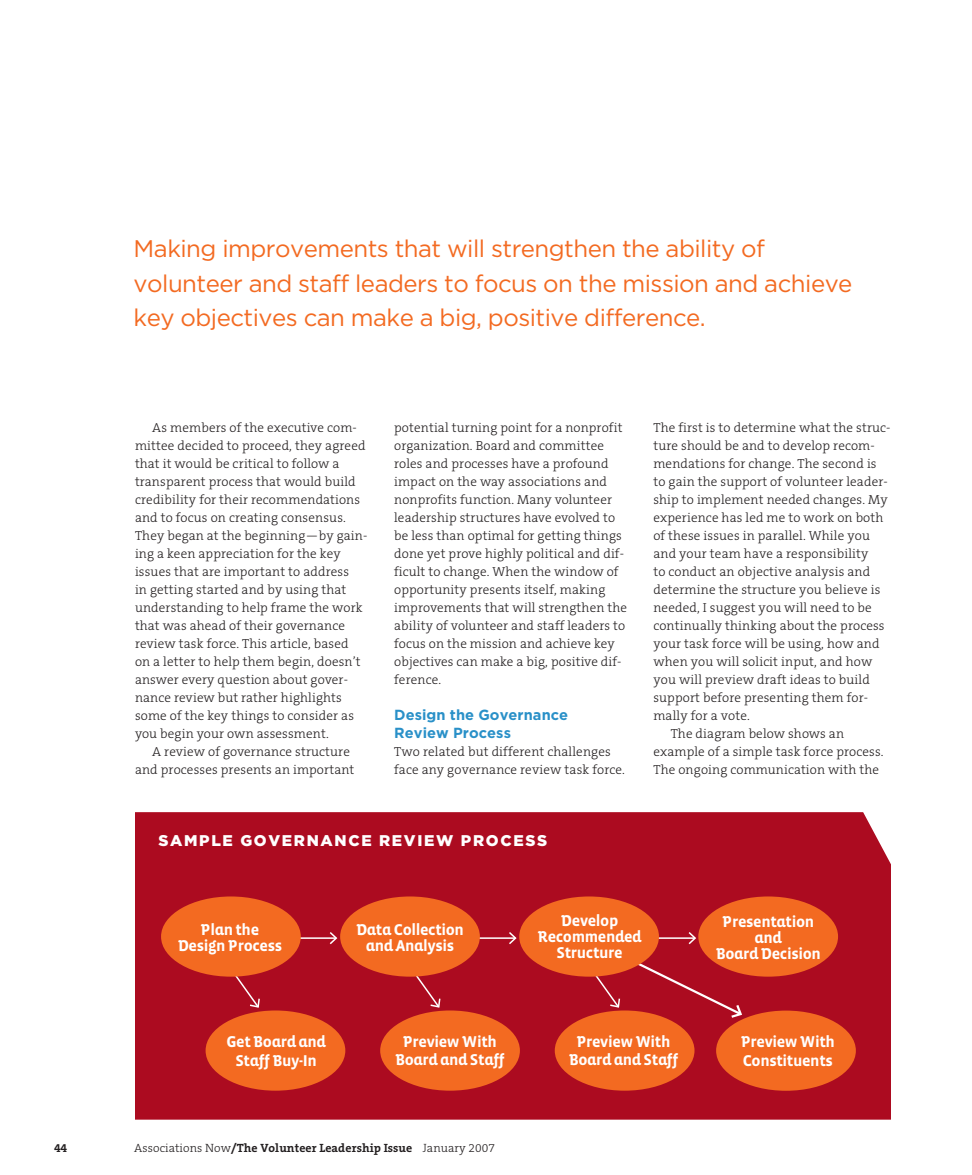
<style>
.page{position:relative;width:972px;height:1175px;background:#fff}
.page>*{position:absolute;margin:0;border:0;box-sizing:border-box;transform-origin:0 0}
.Feature__Callout{font:24px/34.5px "Gotham";letter-spacing:-.02em;color:#f36a21}
.Feature__Sidebar_tex{font:700 16.05px/16px "Vista Sans Alt";letter-spacing:-.025em;color:#fff;text-align:center}
.Feature__Sidebar_hea{font:900 15.45px "Gotham";letter-spacing:.11em;color:#fff}
.Feature__Subhead{font:700 14.7px/18px "Gotham";letter-spacing:.005em;color:#2990c8}
.Feature__Text{font:300 13.2px/18px "The Serif B3";letter-spacing:.01em;color:#231f20}
.Feature__Text_No_Ind{font:300 13.2px/18px "The Serif B3";letter-spacing:.01em;color:#231f20}
.t1{font:700 12px "The Serif B7";letter-spacing:.005em;color:#231f20}
.s1{font-family:"The Serif B3";font-weight:300}
</style>
<div class="page">
<div style="left:135px;top:812px;width:756px;height:307px;background:#ac0b20"></div>
<div style="left:206px;top:1010px;width:139px;height:80px;background:#f36a21;border-radius:50%"></div>
<div style="left:380px;top:1010px;width:140px;height:80px;background:#f36a21;border-radius:50%"></div>
<div style="left:555px;top:1010px;width:140px;height:80px;background:#f36a21;border-radius:50%"></div>
<div style="left:716px;top:1010px;width:140px;height:80px;background:#f36a21;border-radius:50%"></div>
<div style="left:698px;top:896px;width:140px;height:80px;background:#f36a21;border-radius:50%"></div>
<svg style="left:629px;top:957px;width:115px;height:62px;background:#b51d29"></svg>
<hr style="left:645px;top:937px;width:50px;height:1px;background:#fff">
<svg style="left:687px;top:930px;width:10px;height:15px"></svg>
<hr style="left:465px;top:937px;width:50px;height:1px;background:#fff">
<svg style="left:507px;top:930px;width:11px;height:15px"></svg>
<hr style="left:286px;top:937px;width:50px;height:1px;background:#fff">
<svg style="left:328px;top:930px;width:10px;height:15px"></svg>
<svg style="left:230px;top:972px;width:31px;height:37px"></svg>
<svg style="left:411px;top:972px;width:30px;height:36px"></svg>
<svg style="left:591px;top:972px;width:30px;height:36px"></svg>
<div style="left:161px;top:896px;width:140px;height:80px;background:#f36a21;border-radius:50%"></div>
<div style="left:340px;top:896px;width:140px;height:80px;background:#f36a21;border-radius:50%"></div>
<div style="left:519px;top:896px;width:140px;height:80px;background:#f36a21;border-radius:50%"></div>
<p class="Feature__Callout" style="left:134px;top:231px;width:720px">Making improvements that will strengthen the ability of volunteer and staff leaders to focus on the mission and achieve key objectives can make a big, positive difference.</p>
<p class="Feature__Text" style="left:135px;top:419px;width:234px;text-indent:17px">As members of the executive com&shy;mittee decided to proceed, they agreed that it would be critical to follow a transparent process that would build credibility for their recommendations and to focus on creating consensus.<br>They began at the beginning—by gain&shy;ing a keen appreciation for the key issues that are important to address<br>in getting started and by using that understanding to help frame the work that was ahead of their governance review task force. This article, based<br>on a letter to help them begin, doesn’t answer every question about gover&shy;nance review but rather highlights some of the key things to consider as you begin your own assessment.</p>
<p class="Feature__Text" style="left:135px;top:743px;width:221px;text-indent:17px">A review of governance structure and processes presents an important</p>
<p class="Feature__Text" style="left:394px;top:419px;width:235px">potential turning point for a nonprofit organization. Board and committee roles and processes have a profound impact on the way associations and nonprofits function. Many volunteer leadership structures have evolved to be less than optimal for getting things done yet prove highly political and dif&shy;ficult to change. When the window of opportunity presents itself, making improvements that will strengthen the ability of volunteer and staff leaders to focus on the mission and achieve key objectives can make a big, positive dif&shy;ference.</p>
<p class="Feature__Subhead" style="left:394px;top:705px;width:176px">Design the Governance<br>Review Process</p>
<p class="Feature__Text_No_Ind" style="left:394px;top:743px;width:232px">Two related but different challenges face any governance review task force.</p>
<p class="Feature__Sidebar_hea" style="left:158px;top:832px;width:390px">SAMPLE GOVERNANCE REVIEW PROCESS</p>
<p class="Feature__Text_No_Ind" style="left:653px;top:419px;width:239px">The first is to determine what the struc&shy;ture should be and to develop recom&shy;mendations for change. The second is to gain the support of volunteer leader&shy;ship to implement needed changes. My experience has led me to work on both of these issues in parallel. While you and your team have a responsibility<br>to conduct an objective analysis and determine the structure you believe is needed, I suggest you will need to be continually thinking about the process your task force will be using, how and when you will solicit input, and how you will preview draft ideas to build support before presenting them for&shy;mally for a vote.</p>
<p class="Feature__Text" style="left:653px;top:725px;width:232px;text-indent:17px">The diagram below shows an example of a simple task force process.<br>The ongoing communication with the</p>
<p class="Feature__Sidebar_tex" style="left:178px;top:922px;width:106px">Plan the<br>Design Process</p>
<p class="Feature__Sidebar_tex" style="left:356px;top:922px;width:109px">Data Collection and Analysis</p>
<p class="Feature__Sidebar_tex" style="left:538px;top:913px;width:106px">Develop<br>Recommended<br>Structure</p>
<p class="Feature__Sidebar_tex" style="left:716px;top:913px;width:107px">Presentation and<br>Board Decision</p>
<p class="Feature__Sidebar_tex" style="left:226px;top:1033px;width:101px;line-height:18.3px">Get Board and<br>Staff Buy-In</p>
<p class="Feature__Sidebar_tex" style="left:569px;top:1032px;width:111px;line-height:18.3px">Preview With<br>Board and Staff</p>
<p class="Feature__Sidebar_tex" style="left:395px;top:1032px;width:111px;line-height:18.3px">Preview With<br>Board and Staff</p>
<p class="t1" style="left:54px;top:1142px;width:15px">44</p>
<p class="t1" style="left:134px;top:1142px;width:362px"><span class="s1">Associations Now</span>/The Volunteer Leadership Issue <span class="s1">January 2007</span></p>
<p class="Feature__Sidebar_tex" style="left:741px;top:1033px;width:96px;line-height:18.3px;text-align:left">Preview With<br>Constituents</p>
</div>
